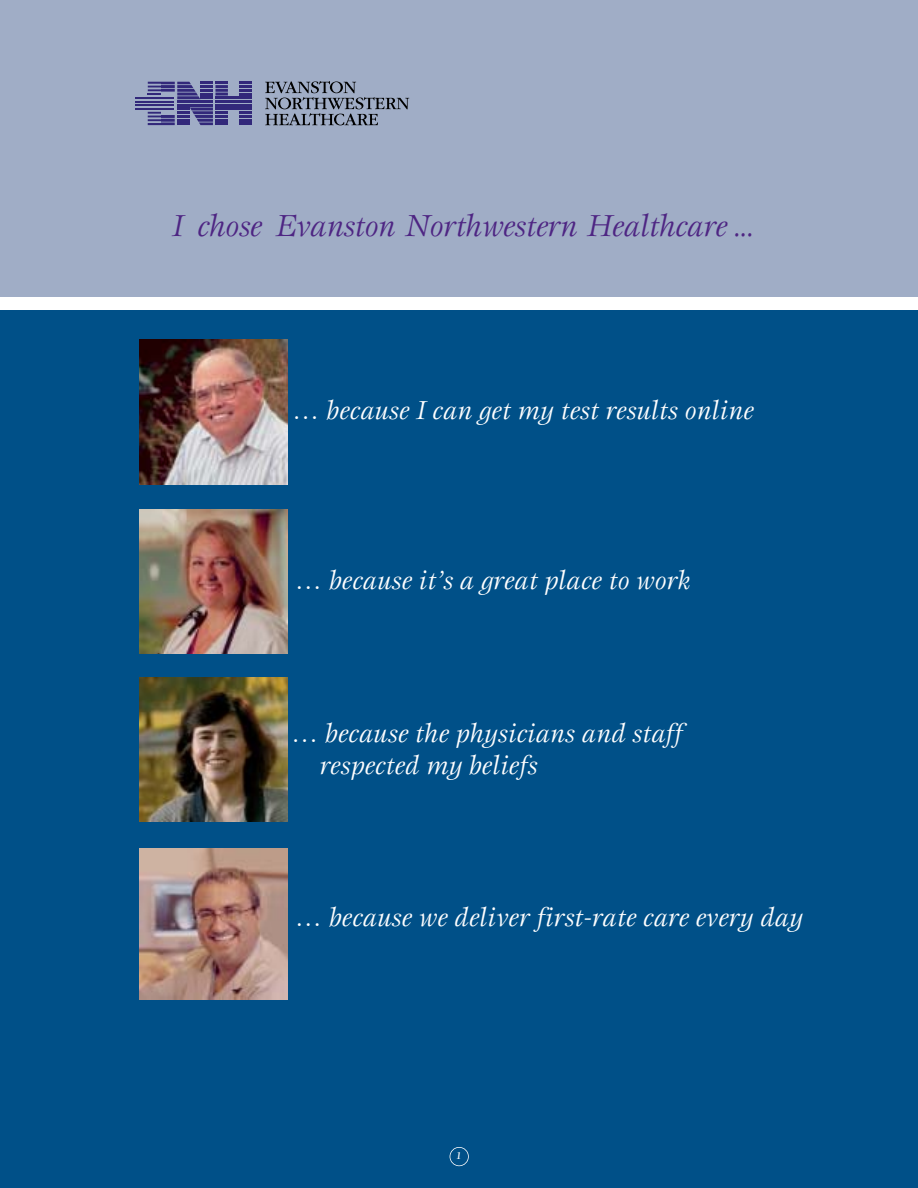
<style>
.page{position:relative;width:918px;height:1188px;background:#fff}
.page>*{position:absolute;margin:0;border:0;box-sizing:border-box;transform-origin:0 0}
.t1{font:italic 31.5px "Esprit";letter-spacing:-.015em;color:#4e2583}
.t2{font:italic 27px/32.4px "Esprit";color:#fff}
.t3{font:italic 700 10.5px "Berkeley";color:#fff}
</style>
<div class="page">
<div style="left:0;top:310px;width:918px;height:878px;background:#005088"></div>
<div style="left:0;top:0;width:918px;height:297px;background:#a0adc6"></div>
<div style="left:450px;top:1147px;width:19px;height:19px;border:2px solid #fff;border-radius:50%"></div>
<svg style="left:265px;top:81px;width:144px;height:44px"></svg>
<hr style="left:135px;top:101px;width:38px;height:1px;background:#32287a">
<hr style="left:135px;top:97px;width:38px;height:2px;background:#32287a">
<hr style="left:135px;top:108px;width:38px;height:2px;background:#32287a">
<hr style="left:135px;top:104px;width:38px;height:2px;background:#32287a">
<hr style="left:177px;top:100px;width:36px;height:3px;background:#32287a">
<hr style="left:177px;top:104px;width:36px;height:3px;background:#32287a">
<hr style="left:215px;top:96px;width:37px;height:3px;background:#32287a">
<hr style="left:215px;top:100px;width:37px;height:3px;background:#32287a">
<svg style="left:148px;top:108px;width:80px;height:17px"></svg>
<svg style="left:148px;top:82px;width:80px;height:17px"></svg>
<svg style="left:239px;top:82px;width:13px;height:13px"></svg>
<hr style="left:215px;top:104px;width:37px;height:3px;background:#32287a">
<hr style="left:215px;top:108px;width:37px;height:2px;background:#32287a">
<svg style="left:239px;top:111px;width:13px;height:14px"></svg>
<img style="left:139px;top:339px;width:149px;height:145px">
<img style="left:140px;top:677px;width:148px;height:144px">
<img style="left:139px;top:509px;width:149px;height:145px">
<img style="left:139px;top:849px;width:149px;height:151px">
<p class="t1" style="left:172px;top:213px;width:583px">I chose Evanston Northwestern Healthcare ...</p>
<p class="t2" style="left:293px;top:396px;width:462px">… because I can get my test results online</p>
<p class="t2" style="left:296px;top:566px;width:397px">… because it’s a great place to work</p>
<p class="t2" style="left:320px;top:718px;width:365px;text-indent:-28px">… because the physicians and staff respected my beliefs</p>
<p class="t2" style="left:296px;top:903px;width:509px">… because we deliver first-rate care every day</p>
<p class="t3" style="left:456px;top:1151px;width:7px">1</p>
</div>
